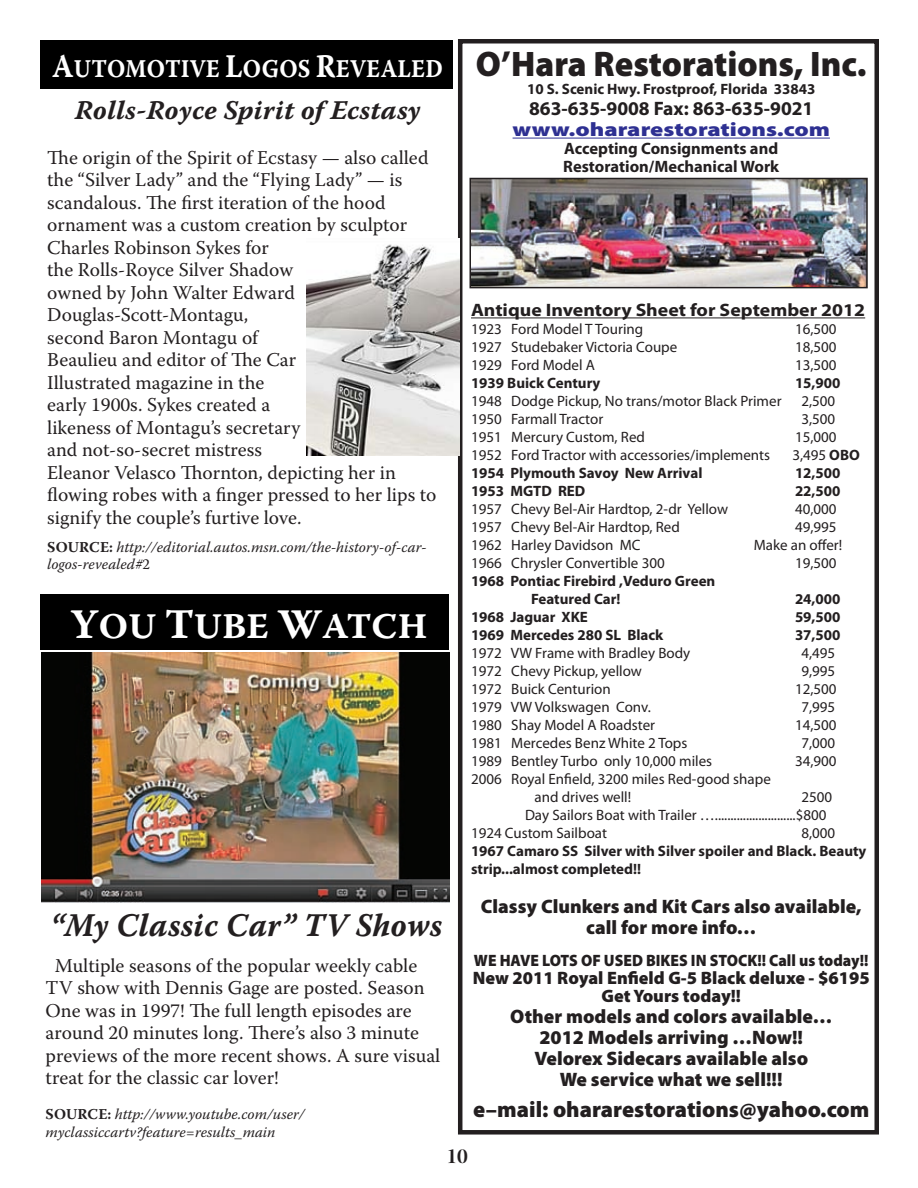
<style>
.page{position:relative;width:918px;height:1188px;background:#fff}
.page>*{position:absolute;margin:0;border:0;box-sizing:border-box;transform-origin:0 0}
.t1{font:36px "Warnock Pro Bold Capt";color:#fff}
.t2{font:900 35.7px "Myriad Pro";color:#231f20}
.t3{font:33px "Warnock Pro Bold It Capt";color:#231f20;scale:.95 1}
.t4{font:27px "Warnock Pro Bold It Capt";color:#231f20}
.t5{font:25.5px "Warnock Pro Bold Capt";letter-spacing:.005em;color:#fff;scale:.88 1}
.t6{font:900 22.5px "Myriad Pro";color:#231f20}
.t7{font:21px "Warnock Pro Bold Disp";color:#231f20}
.t8{font:19.5px/22.5px "Warnock Pro";color:#231f20}
.t9{font:900 19.5px/21px "Myriad Pro";color:#231f20;text-align:center}
.t10{font:700 19.5px "Myriad Pro";color:#231f20}
.t11{font:900 19.5px "Myriad Pro";color:#2e3092;scale:1.25 1}
.t12{font:900 18px/18px "Myriad Pro";color:#231f20;text-align:center}
.t13{font:700 18px "Myriad Pro";color:#231f20;scale:1.1 1}
.t14{font:700 16.5px/18px "Myriad Pro";color:#231f20}
.t15{font:900 16.5px "Myriad Pro";color:#231f20;scale:.94 1}
.t16{font:15px/18px "Myriad Pro";color:#231f20}
.t17{font:700 15px/18px "Myriad Pro";color:#231f20}
.t18{font:italic 15px/16.5px "Warnock Pro";color:#231f20}
.s1{font-size:33px}
.s2{font-weight:700;font-style:normal}
.s3{font-style:normal}
.s4{font-size:42px}
.s5{font-weight:700}
</style>
<div class="page">
<hr style="left:513px;top:138px;width:317px;height:1px;background:#2e3092">
<hr style="left:471px;top:317px;width:394px;height:1px;background:#231f20">
<img style="left:473px;top:181px;width:392px;height:104px">
<div style="left:470px;top:178px;width:398px;height:110px;border:2px solid #231f20"></div>
<div style="left:458px;top:39px;width:421px;height:1096px;border:4px solid #231f20"></div>
<div style="left:40px;top:40px;width:413px;height:49px;background:#000"></div>
<div style="left:40px;top:594px;width:409px;height:55px;background:#000"></div>
<img style="left:41px;top:652px;width:408px;height:250px">
<img style="left:307px;top:238px;width:152px;height:217px">
<h3 class="t5" style="left:52px;top:53px;width:445px"><span class="s1">A</span>UTOMOTIVE <span class="s1">L</span>OGOS <span class="s1">R</span>EVEALED</h3>
<h3 class="t4" style="left:75px;top:94px;width:347px">Rolls-Royce Spirit of Ecstasy</h3>
<p class="t8" style="left:47px;top:146px;width:391px">The origin of the Spirit of Ecstasy — also called the “Silver Lady” and the “Flying Lady” — is scandalous. The first iteration of the hood ornament was a custom creation by sculptor Charles Robinson Sykes for<br>the Rolls-Royce Silver Shadow<br>owned by John Walter Edward Douglas-Scott-Montagu,<br>second Baron Montagu of<br>Beaulieu and editor of The Car<br>Illustrated magazine in the<br>early 1900s. Sykes created a<br>likeness of Montagu’s secretary<br>and not-so-secret mistress<br>Eleanor Velasco Thornton, depicting her in flowing robes with a finger pressed to her lips to signify the couple’s furtive love.</p>
<p class="t18" style="left:47px;top:539px;width:381px"><span class="s2">SOURCE:</span> http://editorial.autos.msn.com/the-history-of-car&shy;logos-revealed#<span class="s3">2</span></p>
<h1 class="t1" style="left:71px;top:604px;width:358px"><span class="s4">Y</span>OU <span class="s4">T</span>UBE <span class="s4">W</span>ATCH</h1>
<h3 class="t3" style="left:50px;top:905px;width:414px">“My Classic Car” TV Shows</h3>
<p class="t8" style="left:46px;top:954px;width:396px;text-indent:9px">Multiple seasons of the popular weekly cable TV show with Dennis Gage are posted. Season One was in 1997! The full length episodes are around 20 minutes long. There’s also 3 minute previews of the more recent shows. A sure visual treat for the classic car lover!</p>
<p class="t18" style="left:46px;top:1105px;width:260px;line-height:18px"><span class="s2">SOURCE:</span> http://www.youtube.com/user/ myclassiccartv?feature=results_main</p>
<h2 class="t2" style="left:476px;top:40px;width:392px">O’Hara Restorations, Inc.</h2>
<p class="t17" style="left:527px;top:80px;width:290px">10 S. Scenic Hwy. Frostproof, Florida 33843</p>
<p class="t10" style="left:529px;top:96px;width:286px">863-635-9008 Fax: 863-635-9021</p>
<p class="t11" style="left:513px;top:117px;width:255px">www.ohararestorations.com</p>
<p class="t14" style="left:563px;top:139px;width:217px">Accepting Consignments and<br>Restoration/Mechanical Work</p>
<p class="t13" style="left:471px;top:298px;width:360px">Antique Inventory Sheet for September 2012</p>
<p class="t16" style="left:471px;top:320px;width:174px">1923 Ford Model T Touring</p>
<p class="t16" style="left:795px;top:320px;width:43px">16,500</p>
<p class="t16" style="left:471px;top:338px;width:208px">1927 Studebaker Victoria Coupe</p>
<p class="t16" style="left:795px;top:338px;width:43px">18,500</p>
<p class="t16" style="left:471px;top:356px;width:126px">1929 Ford Model A</p>
<p class="t16" style="left:795px;top:356px;width:43px">13,500</p>
<p class="t17" style="left:471px;top:374px;width:131px">1939 Buick Century</p>
<p class="t17" style="left:795px;top:374px;width:47px">15,900</p>
<p class="t16" style="left:471px;top:392px;width:312px">1948 Dodge Pickup, No trans/motor Black Primer</p>
<p class="t16" style="left:801px;top:392px;width:35px">2,500</p>
<p class="t16" style="left:471px;top:410px;width:134px">1950 Farmall Tractor</p>
<p class="t16" style="left:801px;top:410px;width:35px">3,500</p>
<p class="t16" style="left:471px;top:428px;width:175px">1951 Mercury Custom, Red</p>
<p class="t16" style="left:795px;top:428px;width:43px">15,000</p>
<p class="t16" style="left:471px;top:446px;width:301px">1952 Ford Tractor with accessories/implements</p>
<p class="t16" style="left:792px;top:446px;width:69px">3,495 <span class="s5">OBO</span></p>
<p class="t17" style="left:471px;top:464px;width:233px">1954 Plymouth Savoy New Arrival</p>
<p class="t17" style="left:795px;top:464px;width:47px">12,500</p>
<p class="t17" style="left:471px;top:482px;width:116px">1953 MGTD RED</p>
<p class="t17" style="left:795px;top:482px;width:47px">22,500</p>
<p class="t16" style="left:471px;top:500px;width:259px">1957 Chevy Bel-Air Hardtop, 2-dr Yellow</p>
<p class="t16" style="left:795px;top:500px;width:43px">40,000</p>
<p class="t16" style="left:471px;top:518px;width:210px">1957 Chevy Bel-Air Hardtop, Red</p>
<p class="t16" style="left:795px;top:518px;width:43px">49,995</p>
<p class="t16" style="left:471px;top:536px;width:171px">1962 Harley Davidson MC</p>
<p class="t16" style="left:754px;top:536px;width:90px">Make an offer!</p>
<p class="t16" style="left:471px;top:554px;width:195px">1966 Chrysler Convertible 300</p>
<p class="t16" style="left:795px;top:554px;width:43px">19,500</p>
<p class="t17" style="left:531px;top:572px;width:186px;text-indent:-60px">1968 Pontiac Firebird ,Veduro Green<br>Featured Car!</p>
<p class="t17" style="left:795px;top:590px;width:47px">24,000</p>
<p class="t17" style="left:471px;top:608px;width:118px">1968 Jaguar XKE</p>
<p class="t17" style="left:795px;top:608px;width:47px">59,500</p>
<p class="t17" style="left:471px;top:626px;width:194px">1969 Mercedes 280 SL Black</p>
<p class="t17" style="left:795px;top:626px;width:47px">37,500</p>
<p class="t16" style="left:471px;top:644px;width:221px">1972 VW Frame with Bradley Body</p>
<p class="t16" style="left:801px;top:644px;width:35px">4,495</p>
<p class="t16" style="left:471px;top:662px;width:172px">1972 Chevy Pickup, yellow</p>
<p class="t16" style="left:801px;top:662px;width:35px">9,995</p>
<p class="t16" style="left:471px;top:680px;width:141px">1972 Buick Centurion</p>
<p class="t16" style="left:795px;top:680px;width:43px">12,500</p>
<p class="t16" style="left:471px;top:698px;width:181px">1979 VW Volkswagen Conv.</p>
<p class="t16" style="left:801px;top:698px;width:35px">7,995</p>
<p class="t16" style="left:471px;top:716px;width:186px">1980 Shay Model A Roadster</p>
<p class="t16" style="left:795px;top:716px;width:43px">14,500</p>
<p class="t16" style="left:471px;top:734px;width:218px">1981 Mercedes Benz White 2 Tops</p>
<p class="t16" style="left:801px;top:734px;width:35px">7,000</p>
<p class="t16" style="left:471px;top:752px;width:243px">1989 Bentley Turbo only 10,000 miles</p>
<p class="t16" style="left:795px;top:752px;width:43px">34,900</p>
<p class="t16" style="left:535px;top:770px;width:238px;text-indent:-64px">2006 Royal Enfield, 3200 miles Red-good shape and drives well!</p>
<p class="t16" style="left:801px;top:788px;width:32px">2500</p>
<p class="t16" style="left:525px;top:806px;width:303px">Day Sailors Boat with Trailer …..........................$800</p>
<p class="t16" style="left:471px;top:824px;width:138px">1924 Custom Sailboat</p>
<p class="t16" style="left:801px;top:824px;width:35px">8,000</p>
<p class="t17" style="left:471px;top:842px;width:397px">1967 Camaro SS Silver with Silver spoiler and Black. Beauty strip...almost completed!!</p>
<p class="t9" style="left:481px;top:895px;width:382px">Classy Clunkers and Kit Cars also available, call for more info…</p>
<p class="t15" style="left:474px;top:949px;width:421px">WE HAVE LOTS OF USED BIKES IN STOCK!! Call us today!!</p>
<p class="t12" style="left:473px;top:968px;width:398px">New 2011 Royal Enfield G-5 Black deluxe - $6195<br>Get Yours today!!</p>
<p class="t9" style="left:510px;top:1005px;width:324px">Other models and colors available…<br>2012 Models arriving …Now!!<br>Velorex Sidecars available also<br>We service what we sell!!!</p>
<p class="t6" style="left:473px;top:1095px;width:398px">e–mail: ohararestorations@yahoo.com</p>
<p class="t7" style="left:446px;top:1143px;width:23px">10</p>
</div>
